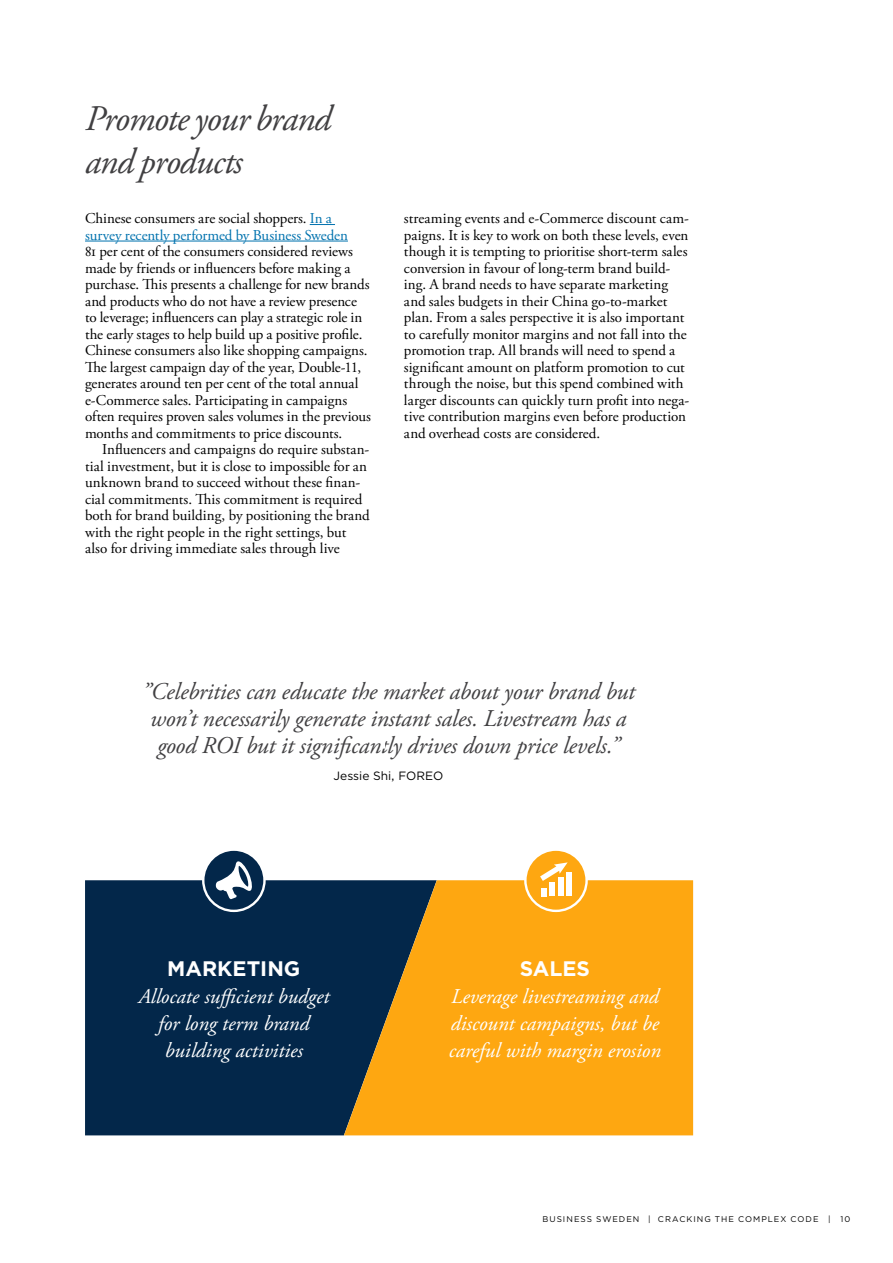
<style>
.page{position:relative;width:893px;height:1263px;background:#fff}
.page>*{position:absolute;margin:0;border:0;box-sizing:border-box;transform-origin:0 0}
.Rubrik_stor{font:italic 36px/43.2px "Adobe Garamond Pro";letter-spacing:-.025em;color:#414042}
.Gissat_citat_2020{font:italic 24px/27px "Adobe Garamond Pro";letter-spacing:-.01em;color:#414042;text-align:center}
.t1{font:italic 21px/27px "Adobe Garamond Pro";color:#fff;text-align:center}
.t2{font:700 21px "Gotham";color:#fff}
.Bröd_indrag{font:15px/16.5px "Adobe Garamond Pro";color:#000}
.Bröd{font:15px/16.5px "Adobe Garamond Pro";letter-spacing:-.005em;color:#000}
.Namn_under_citat_202{font:12px "Gotham";color:#000}
.t3{font:8.25px "Gotham";letter-spacing:.125em;color:#000}
.s1{color:#0072ae}
</style>
<div class="page">
<svg style="left:310px;top:224px;width:25px;height:1px"></svg>
<hr style="left:85px;top:241px;width:263px;height:1px;background:#0072ae">
<div style="left:85px;top:880px;width:259px;height:255px;background:#03274a"></div>
<svg style="left:344px;top:880px;width:349px;height:255px;background:#dc9519"></svg>
<div style="left:525px;top:850px;width:62px;height:61px;background:#fea711;border-radius:50%"></div>
<div style="left:524px;top:848px;width:64px;height:64px;border:2px solid #fff;border-radius:50%"></div>
<svg style="left:540px;top:862px;width:28px;height:19px"></svg>
<div style="left:541px;top:888px;width:6px;height:8px;background:#fff"></div>
<div style="left:549px;top:883px;width:6px;height:13px;background:#fff"></div>
<div style="left:558px;top:878px;width:6px;height:18px;background:#fff"></div>
<div style="left:566px;top:872px;width:6px;height:24px;background:#fff"></div>
<svg style="left:203px;top:850px;width:61px;height:61px"></svg>
<div style="left:202px;top:848px;width:64px;height:64px;border:2px solid #fff;border-radius:50%"></div>
<svg style="left:215px;top:860px;width:38px;height:39px"></svg>
<p class="Rubrik_stor" style="left:85px;top:98px;width:248px">Promote your brand and products</p>
<p class="Bröd" style="left:85px;top:211px;width:287px">Chinese consumers are social shoppers. <span class="s1">In a survey recently performed by Business Sweden<br></span>81 per cent of the consumers considered reviews made by friends or influencers before making a purchase. This presents a challenge for new brands and products who do not have a review presence to leverage; influencers can play a strategic role in the early stages to help build up a positive profile.<br>Chinese consumers also like shopping campaigns.<br>The largest campaign day of the year, Double-11, generates around ten per cent of the total annual e-Commerce sales. Participating in campaigns often requires proven sales volumes in the previous months and commitments to price discounts.</p>
<p class="Bröd_indrag" style="left:85px;top:442px;width:286px;text-indent:17px">Influencers and campaigns do require substan&shy;tial investment, but it is close to impossible for an unknown brand to succeed without these finan&shy;cial commitments. This commitment is required both for brand building, by positioning the brand with the right people in the right settings, but also for driving immediate sales through live</p>
<p class="Bröd_indrag" style="left:404px;top:211px;width:287px">streaming events and e-Commerce discount cam&shy;paigns. It is key to work on both these levels, even though it is tempting to prioritise short-term sales conversion in favour of long-term brand build&shy;ing. A brand needs to have separate marketing and sales budgets in their China go-to-market plan. From a sales perspective it is also important to carefully monitor margins and not fall into the promotion trap. All brands will need to spend a significant amount on platform promotion to cut through the noise, but this spend combined with larger discounts can quickly turn profit into nega&shy;tive contribution margins even before production and overhead costs are considered.</p>
<p class="Gissat_citat_2020" style="left:142px;top:678px;width:495px">”Celebrities can educate the market about your brand but won’t necessarily generate instant sales. Livestream has a good ROI but it significantly drives down price levels.”</p>
<p class="Namn_under_citat_202" style="left:334px;top:768px;width:111px">Jessie Shi, FOREO</p>
<p class="t2" style="left:167px;top:954px;width:135px">MARKETING</p>
<p class="t1" style="left:138px;top:983px;width:192px">Allocate sufficient budget for long term brand building activities</p>
<p class="t2" style="left:520px;top:954px;width:72px">SALES</p>
<p class="t1" style="left:449px;top:983px;width:214px;text-align:justify">Leverage livestreaming and discount campaigns, but be careful with margin erosion</p>
<p class="t3" style="left:542px;top:1213px;width:310px">BUSINESS SWEDEN | CRACKING THE COMPLEX CODE | 10</p>
</div>
